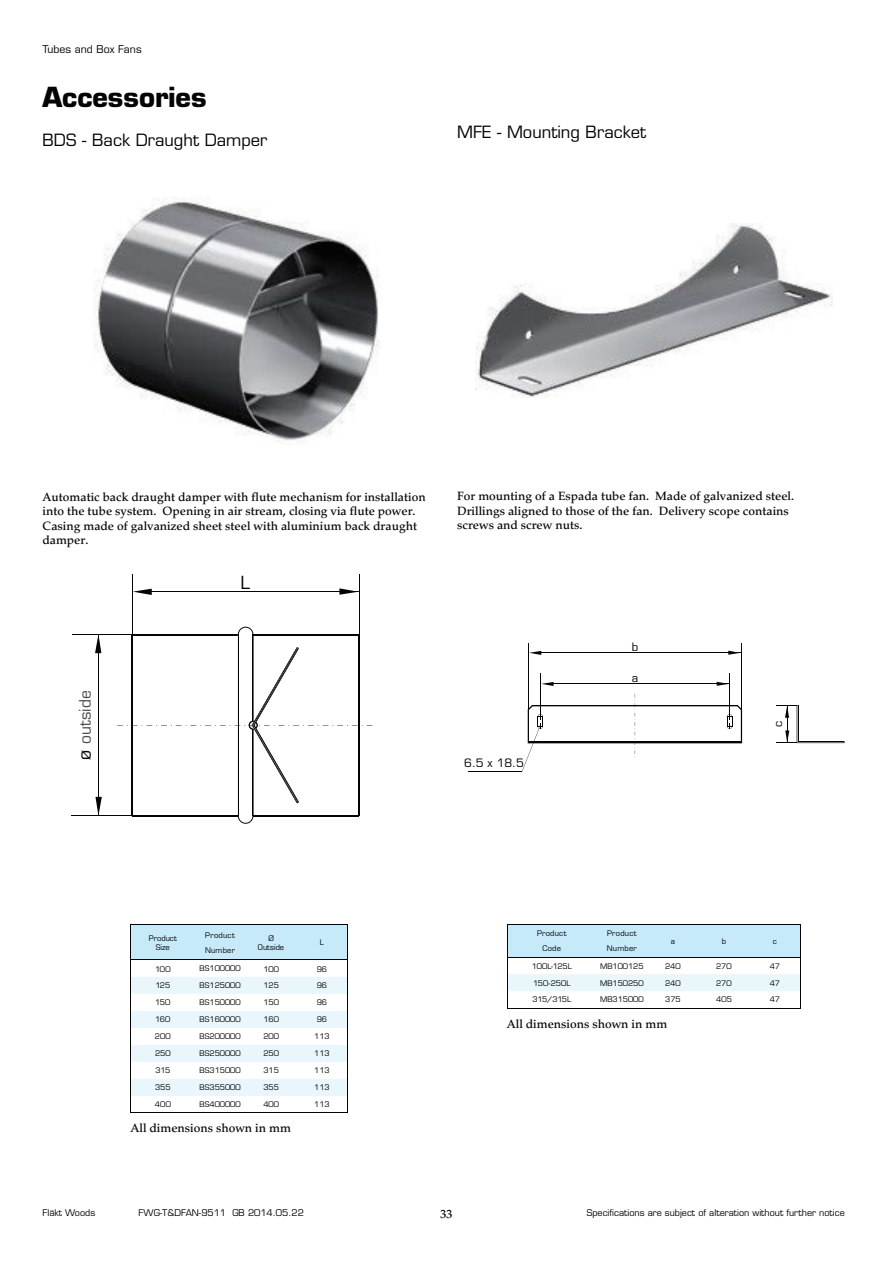
<style>
.page{position:relative;width:893px;height:1263px;background:#fff}
.page>*{position:absolute;margin:0;border:0;box-sizing:border-box;transform-origin:0 0}
.t1{font:700 27px "Eurostile";color:#040503}
.t2{font:17.55px "Eurostile";color:#040503}
.t3{font:16.5px "Eurostile";color:#040503}
.t4{font:15.6px "Eurostile";color:#4c4d4f}
.t5{font:500 12px/14.4px "Palatino";color:#040503}
.t6{font:11.25px "Eurostile";color:#040503}
.t7{font:10.5px "Eurostile";color:#040503}
.t8{font:9px "Eurostile";color:#040503}
.t9{font:7.5px/9px "Eurostile";color:#040503;text-align:center}
.t10{font:7.5px/15px "Eurostile";letter-spacing:.025em;color:#040503}
.t11{font:7.5px/15px "Eurostile";letter-spacing:.03em;color:#040503;text-align:center}
.s1{font-size:17.55px;color:#040503}
</style>
<div class="page">
<img style="left:94px;top:198px;width:285px;height:244px">
<img style="left:476px;top:224px;width:356px;height:173px">
<svg style="left:117px;top:627px;width:255px;height:197px"></svg>
<hr style="left:132px;top:574px;width:1px;height:60px;background:#040503">
<hr style="left:359px;top:574px;width:1px;height:60px;background:#040503">
<hr style="left:72px;top:816px;width:60px;height:1px;background:#040503">
<hr style="left:72px;top:634px;width:60px;height:1px;background:#040503">
<hr style="left:142px;top:591px;width:217px;height:1px;background:#040503">
<svg style="left:133px;top:589px;width:19px;height:6px"></svg>
<svg style="left:339px;top:588px;width:18px;height:7px"></svg>
<hr style="left:98px;top:634px;width:1px;height:182px;background:#040503">
<svg style="left:95px;top:637px;width:6px;height:16px"></svg>
<svg style="left:95px;top:797px;width:7px;height:19px"></svg>
<hr style="left:540px;top:673px;width:1px;height:44px;background:#040503">
<hr style="left:729px;top:673px;width:1px;height:44px;background:#040503">
<hr style="left:528px;top:643px;width:1px;height:67px;background:#040503">
<hr style="left:741px;top:643px;width:1px;height:67px;background:#040503">
<svg style="left:522px;top:694px;width:220px;height:77px"></svg>
<hr style="left:468px;top:771px;width:54px;height:1px;background:#040503">
<hr style="left:535px;top:653px;width:206px;height:1px;background:#040503">
<svg style="left:529px;top:651px;width:12px;height:4px"></svg>
<svg style="left:728px;top:651px;width:12px;height:4px"></svg>
<hr style="left:547px;top:684px;width:182px;height:1px;background:#040503">
<svg style="left:541px;top:682px;width:12px;height:4px"></svg>
<svg style="left:717px;top:682px;width:12px;height:4px"></svg>
<svg style="left:776px;top:705px;width:69px;height:39px"></svg>
<svg style="left:507px;top:924px;width:294px;height:84px"></svg>
<hr style="left:507px;top:1008px;width:89px;height:1px;background:#040503">
<hr style="left:596px;top:1008px;width:51px;height:1px;background:#040503">
<hr style="left:647px;top:1008px;width:51px;height:1px;background:#040503">
<hr style="left:698px;top:1008px;width:51px;height:1px;background:#040503">
<hr style="left:749px;top:1008px;width:52px;height:1px;background:#040503">
<svg style="left:130px;top:924px;width:218px;height:188px"></svg>
<hr style="left:130px;top:1112px;width:65px;height:1px;background:#040503">
<hr style="left:246px;top:1112px;width:51px;height:1px;background:#040503">
<hr style="left:297px;top:1112px;width:51px;height:1px;background:#040503">
<hr style="left:195px;top:1112px;width:51px;height:1px;background:#040503">
<p class="t7" style="left:43px;top:43px;width:101px">Tubes and Box Fans</p>
<h1 class="t1" style="left:43px;top:80px;width:166px">Accessories</h1>
<h3 class="t3" style="left:43px;top:130px;width:226px">BDS - Back Draught Damper</h3>
<h3 class="t3" style="left:457px;top:122px;width:191px">MFE - Mounting Bracket</h3>
<p class="t5" style="left:43px;top:490px;width:385px">Automatic back draught damper with flute mechanism for installation into the tube system. Opening in air stream, closing via flute power.<br>Casing made of galvanized sheet steel with aluminium back draught damper.</p>
<h3 class="t4" style="left:76px;top:760px;width:71px;rotate:-90deg"><span class="s1">ø</span> outside</h3>
<h2 class="t2" style="left:240px;top:572px;width:11px">L</h2>
<p class="t5" style="left:457px;top:489px;width:338px">For mounting of a Espada tube fan. Made of galvanized steel.<br>Drillings aligned to those of the fan. Delivery scope contains screws and screw nuts.</p>
<p class="t6" style="left:464px;top:756px;width:61px">6.5 x 18.5</p>
<p class="t6" style="left:632px;top:640px;width:8px">b</p>
<p class="t6" style="left:632px;top:671px;width:8px">a</p>
<p class="t6" style="left:771px;top:727px;width:8px;rotate:-90deg">c</p>
<p class="t9" style="left:149px;top:933px;width:29px">Product<br>Size</p>
<p class="t10" style="left:205px;top:927px;width:31px">Product<br>Number</p>
<p class="t9" style="left:258px;top:933px;width:28px">Ø<br>Outside</p>
<p class="t9" style="left:320px;top:938px;width:6px">L</p>
<p class="t9" style="left:155px;top:964px;width:17px">100</p>
<p class="t9" style="left:200px;top:964px;width:42px">BS100000</p>
<p class="t9" style="left:263px;top:964px;width:17px">100</p>
<p class="t9" style="left:317px;top:964px;width:12px">96</p>
<p class="t9" style="left:155px;top:981px;width:16px">125</p>
<p class="t9" style="left:200px;top:981px;width:42px">BS125000</p>
<p class="t9" style="left:263px;top:981px;width:17px">125</p>
<p class="t9" style="left:317px;top:981px;width:12px">96</p>
<p class="t9" style="left:155px;top:998px;width:17px">150</p>
<p class="t9" style="left:200px;top:998px;width:42px">BS150000</p>
<p class="t9" style="left:263px;top:998px;width:17px">150</p>
<p class="t9" style="left:317px;top:998px;width:12px">96</p>
<p class="t9" style="left:155px;top:1015px;width:17px">160</p>
<p class="t9" style="left:200px;top:1015px;width:42px">BS160000</p>
<p class="t9" style="left:263px;top:1015px;width:17px">160</p>
<p class="t9" style="left:317px;top:1015px;width:12px">96</p>
<p class="t9" style="left:155px;top:1032px;width:17px">200</p>
<p class="t9" style="left:200px;top:1032px;width:42px">BS200000</p>
<p class="t9" style="left:263px;top:1032px;width:17px">200</p>
<p class="t9" style="left:314px;top:1032px;width:17px">113</p>
<p class="t9" style="left:155px;top:1049px;width:17px">250</p>
<p class="t9" style="left:200px;top:1049px;width:42px">BS250000</p>
<p class="t9" style="left:263px;top:1049px;width:17px">250</p>
<p class="t9" style="left:314px;top:1049px;width:17px">113</p>
<p class="t9" style="left:155px;top:1066px;width:16px">315</p>
<p class="t9" style="left:200px;top:1066px;width:42px">BS315000</p>
<p class="t9" style="left:263px;top:1066px;width:17px">315</p>
<p class="t9" style="left:314px;top:1066px;width:17px">113</p>
<p class="t9" style="left:155px;top:1083px;width:17px">355</p>
<p class="t9" style="left:200px;top:1083px;width:42px">BS355000</p>
<p class="t9" style="left:263px;top:1083px;width:17px">355</p>
<p class="t9" style="left:314px;top:1083px;width:17px">113</p>
<p class="t9" style="left:155px;top:1100px;width:18px">400</p>
<p class="t9" style="left:200px;top:1100px;width:42px">BS400000</p>
<p class="t9" style="left:263px;top:1100px;width:17px">400</p>
<p class="t9" style="left:314px;top:1100px;width:17px">113</p>
<p class="t5" style="left:130px;top:1121px;width:162px">All dimensions shown in mm</p>
<p class="t11" style="left:537px;top:926px;width:31px">Product<br>Code</p>
<p class="t10" style="left:607px;top:926px;width:31px">Product<br>Number</p>
<p class="t9" style="left:671px;top:936px;width:6px">a</p>
<p class="t9" style="left:722px;top:936px;width:6px">b</p>
<p class="t9" style="left:773px;top:936px;width:6px">c</p>
<p class="t9" style="left:532px;top:962px;width:41px">100L-125L</p>
<p class="t9" style="left:600px;top:962px;width:45px">MB100125</p>
<p class="t9" style="left:665px;top:962px;width:17px">240</p>
<p class="t9" style="left:716px;top:962px;width:17px">270</p>
<p class="t9" style="left:770px;top:962px;width:12px">47</p>
<p class="t9" style="left:533px;top:978px;width:39px">150-250L</p>
<p class="t9" style="left:600px;top:978px;width:45px">MB150250</p>
<p class="t9" style="left:665px;top:978px;width:17px">240</p>
<p class="t9" style="left:716px;top:978px;width:17px">270</p>
<p class="t9" style="left:770px;top:978px;width:12px">47</p>
<p class="t9" style="left:533px;top:995px;width:40px">315/315L</p>
<p class="t9" style="left:600px;top:995px;width:45px">MB315000</p>
<p class="t9" style="left:665px;top:995px;width:17px">375</p>
<p class="t9" style="left:716px;top:995px;width:17px">405</p>
<p class="t9" style="left:770px;top:995px;width:12px">47</p>
<p class="t5" style="left:507px;top:1017px;width:162px">All dimensions shown in mm</p>
<p class="t8" style="left:43px;top:1207px;width:54px">Fläkt Woods</p>
<p class="t8" style="left:139px;top:1207px;width:167px">FWG-T&amp;DFAN-9511 GB 2014.05.22</p>
<p class="t5" style="left:440px;top:1207px;width:13px">33</p>
<p class="t8" style="left:587px;top:1207px;width:260px">Specifications are subject of alteration without further notice</p>
</div>
